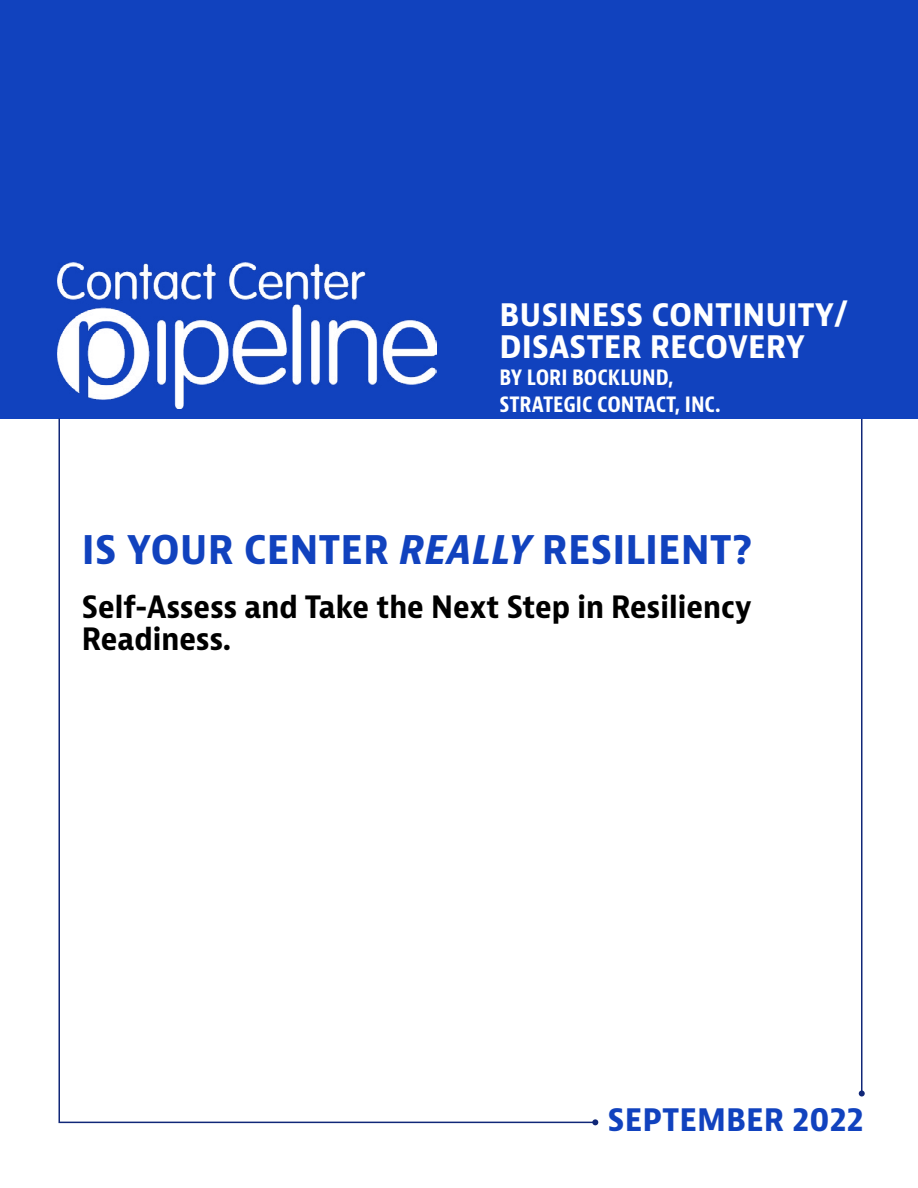
<style>
.page{position:relative;width:918px;height:1188px;background:#fff}
.page>*{position:absolute;margin:0;border:0;box-sizing:border-box;transform-origin:0 0}
.t1{font:700 condensed 42px "Bernina Sans";color:#1142be}
.t2{font:700 condensed 33px/31.5px "Bernina Sans";color:#fff}
.t3{font:700 condensed 33px "Bernina Sans";color:#1142be}
.t4{font:700 condensed 30px/31.5px "Bernina Sans";color:#000}
.t5{font:700 condensed 22.5px/27px "Bernina Sans";color:#fff}
.s1{font-style:italic}
</style>
<div class="page">
<hr style="left:861px;top:408px;width:1px;height:686px;background:#102778">
<svg style="left:859px;top:1090px;width:6px;height:6px"></svg>
<div style="left:0;top:0;width:918px;height:418px;background:#1142be"></div>
<img style="left:58px;top:262px;width:379px;height:147px">
<svg style="left:58px;top:418px;width:539px;height:706px"></svg>
<svg style="left:592px;top:1119px;width:6px;height:6px"></svg>
<p class="t2" style="left:500px;top:299px;width:350px">BUSINESS CONTINUITY/<br>DISASTER RECOVERY</p>
<p class="t5" style="left:500px;top:364px;width:223px">BY LORI BOCKLUND,<br>STRATEGIC CONTACT, INC.</p>
<h1 class="t1" style="left:82px;top:522px;width:672px">IS YOUR CENTER <span class="s1">REALLY</span> RESILIENT?</h1>
<p class="t4" style="left:82px;top:592px;width:671px">Self-Assess and Take the Next Step in Resiliency<br>Readiness.</p>
<p class="t3" style="left:608px;top:1098px;width:258px">SEPTEMBER 2022</p>
</div>
